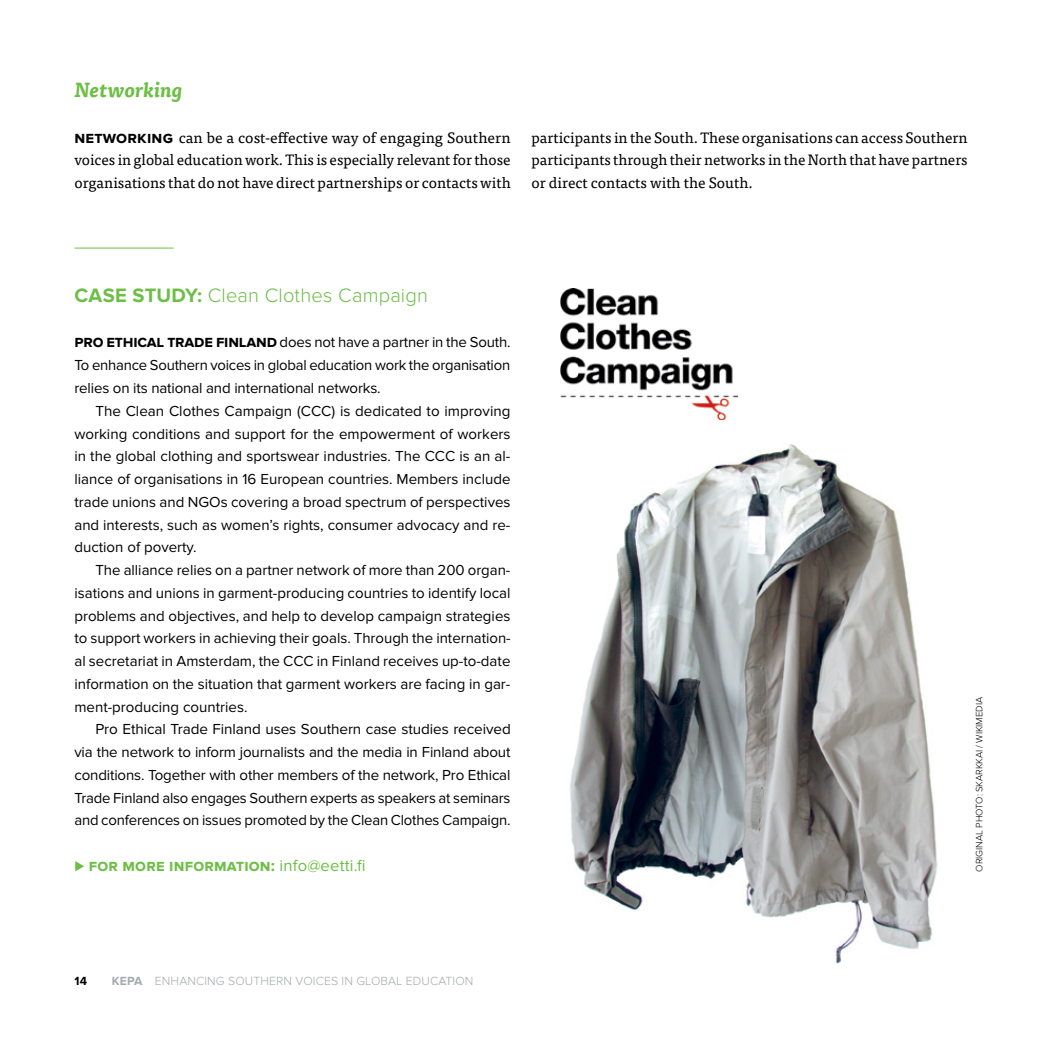
<style>
.page{position:relative;width:1042px;height:1042px;background:#fff}
.page>*{position:absolute;margin:0;border:0;box-sizing:border-box;transform-origin:0 0}
.otsikko-pieni{font:300 20.12px "Proxima Nova";letter-spacing:.01em;color:#6cbe45}
.otsikko-pieni-2{font:italic 700 20.12px "Tisa Pro";letter-spacing:.015em;color:#6cbe45}
.leipis_alku{font:700 16.62px "Proxima Nova";letter-spacing:.01em;color:#6cbe45}
.boxi_leipis_sis{font:15.05px/22.8px "Proxima Nova";color:#000;text-align:justify}
.leipis_alku-2{font:15.05px/22.8px "Tisa Pro";color:#000;text-align:justify}
.boxi_leipis_alku{font:15.05px/22.8px "Proxima Nova";letter-spacing:-.01em;color:#000;text-align:justify}
.t1{font:300 12.25px "Proxima Nova";letter-spacing:.01em;color:#a7a9ac}
.t2{font:700 12.25px "Proxima Nova";color:#000}
.boxi_leipis_sis-2{font:300 9.62px "Proxima Nova";letter-spacing:-.01em;color:#000101}
.s1{font-family:"Proxima Nova";font-weight:700;font-size:16.62px}
.s2{font-weight:700}
.s3{font-weight:700;font-size:16.62px}
.s4{font-weight:400}
</style>
<div class="page">
<img style="left:570px;top:419px;width:368px;height:545px">
<hr style="left:74px;top:248px;width:100px;height:1px;background:#6cbe45">
<img style="left:561px;top:288px;width:176px;height:131px">
<p class="otsikko-pieni-2" style="left:74px;top:74px;width:109px">Networking</p>
<p class="leipis_alku-2" style="left:74px;top:125px;width:438px"><span class="s1">networking</span> can be a cost-effective way of engaging Southern voices in global education work. This is especially relevant for those organisations that do not have direct partnerships or contacts with</p>
<p class="leipis_alku-2" style="left:531px;top:125px;width:438px">participants in the South. These organisations can access Southern participants through their networks in the North that have partners or direct contacts with the South.</p>
<p class="otsikko-pieni" style="left:74px;top:284px;width:355px"><span class="s2">CASE STUDY:</span> Clean Clothes Campaign</p>
<p class="boxi_leipis_alku" style="left:74px;top:331px;width:438px"><span class="s3">pro ethical trade finland</span> does not have a partner in the South.<br>To enhance Southern voices in global education work the organisation relies on its national and international networks.</p>
<p class="boxi_leipis_sis" style="left:74px;top:400px;width:438px;text-indent:21px">The Clean Clothes Campaign (CCC) is dedicated to improving working conditions and support for the empowerment of workers in the global clothing and sportswear industries. The CCC is an al&shy;liance of organisations in 16 European countries. Members include trade unions and NGOs covering a broad spectrum of perspectives and interests, such as women’s rights, consumer advocacy and re&shy;duction of poverty.</p>
<p class="boxi_leipis_sis" style="left:74px;top:559px;width:437px;text-indent:21px">The alliance relies on a partner network of more than 200 organ&shy;isations and unions in garment-producing countries to identify local problems and objectives, and help to develop campaign strategies to support workers in achieving their goals. Through the internation&shy;al secretariat in Amsterdam, the CCC in Finland receives up-to-date information on the situation that garment workers are facing in gar&shy;ment-producing countries.</p>
<p class="boxi_leipis_sis" style="left:74px;top:718px;width:438px;text-indent:21px">Pro Ethical Trade Finland uses Southern case studies received via the network to inform journalists and the media in Finland about conditions. Together with other members of the network, Pro Ethical Trade Finland also engages Southern experts as speakers at seminars and conferences on issues promoted by the Clean Clothes Campaign.</p>
<p class="leipis_alku" style="left:74px;top:856px;width:293px">⊲ for more information: <span class="s4">info@eetti.fi</span></p>
<p class="boxi_leipis_sis-2" style="left:973px;top:871px;width:176px;rotate:-90deg">ORIGINAL PHOTO: SKARKKAI / WIKIMEDIA</p>
<p class="t2" style="left:74px;top:973px;width:14px">14</p>
<p class="t1" style="left:112px;top:973px;width:363px"><span class="s2">KEPA</span> ENHANCING SOUTHERN VOICES IN GLOBAL EDUCATION</p>
</div>
